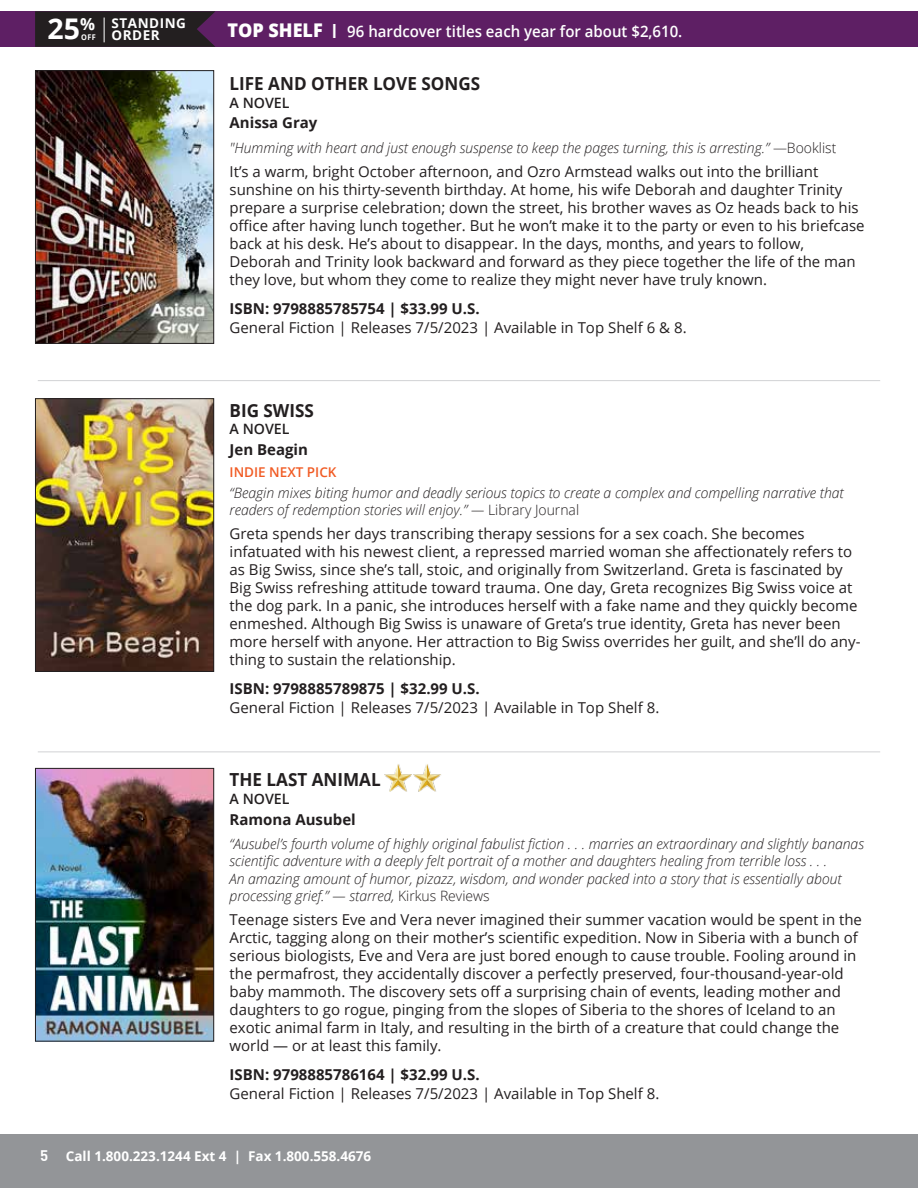
<style>
.page{position:relative;width:918px;height:1188px;background:#fff}
.page>*{position:absolute;margin:0;border:0;box-sizing:border-box;transform-origin:0 0}
.t1{font:700 28.5px "Open Sans";color:#fff}
.t2{font:700 18px "Open Sans";color:#231f20;scale:.95 1}
.t3{font:600 15.75px "Open Sans";color:#fff;scale:.95 1}
.t4{font:15px/18px "Open Sans";color:#231f20}
.t5{font:700 15px "Open Sans";color:#231f20}
.t6{font:italic 300 14.25px/17.2px "Open Sans";color:#231f20}
.t7{font:600 14.25px "Open Sans";color:#231f20}
.t8{font:700 13.5px "Open Sans";color:#fff}
.t9{font:700 13.5px/12px "Open Sans";letter-spacing:.04em;color:#fff}
.t10{font:600 13.5px "Open Sans";color:#f15b24}
.s1{font-weight:800;font-size:18.9px}
.s2{font-size:19.5px}
.s3{font-size:7.8px}
.s4{font-style:normal}
.s5{font-family:"DIN Offc";font-size:15px}
</style>
<div class="page">
<div style="left:0;top:1134px;width:918px;height:54px;background:#939598"></div>
<div style="left:0;top:11px;width:918px;height:36px;background:#5e1f64"></div>
<svg style="left:35px;top:11px;width:180px;height:36px;background:#271f25"></svg>
<img style="left:37px;top:400px;width:175px;height:270px">
<div style="left:35px;top:398px;width:179px;height:274px;border:1px solid #231f20"></div>
<img style="left:37px;top:770px;width:175px;height:270px">
<div style="left:35px;top:768px;width:179px;height:274px;border:1px solid #231f20"></div>
<hr style="left:38px;top:380px;width:842px;height:1px;background:#d1d2d4">
<img style="left:37px;top:72px;width:175px;height:270px">
<div style="left:35px;top:70px;width:179px;height:274px;border:1px solid #231f20"></div>
<hr style="left:38px;top:752px;width:842px;height:1px;background:#d1d2d4">
<img style="left:384px;top:764px;width:57px;height:28px">
<h1 class="t1" style="left:47px;top:9px;width:49px">25<sup>%</sup></h1>
<p class="t3" style="left:228px;top:20px;width:480px"><span class="s1">TOP SHELF</span> <span class="s2">I</span> 96 hardcover titles each year for about $2,610.</p>
<p class="t9" style="left:81px;top:17px;width:106px;text-indent:30px">STANDING<br><span class="s3">OFF</span> ORDER</p>
<p class="t2" style="left:230px;top:71px;width:265px">LIFE AND OTHER LOVE SONGS</p>
<p class="t7" style="left:230px;top:93px;width:62px">A NOVEL</p>
<p class="t5" style="left:230px;top:112px;width:89px">Anissa Gray</p>
<p class="t6" style="left:230px;top:138px;width:608px">"Humming with heart and just enough suspense to keep the pages turning, this is arresting.” <span class="s4">—Booklist</span></p>
<p class="t4" style="left:230px;top:162px;width:637px">It’s a warm, bright October afternoon, and Ozro Armstead walks out into the brilliant sunshine on his thirty-seventh birthday. At home, his wife Deborah and daughter Trinity prepare a surprise celebration; down the street, his brother waves as Oz heads back to his office after having lunch together. But he won’t make it to the party or even to his briefcase back at his desk. He’s about to disappear. In the days, months, and years to follow, Deborah and Trinity look backward and forward as they piece together the life of the man they love, but whom they come to realize they might never have truly known.</p>
<p class="t5" style="left:230px;top:298px;width:252px">ISBN: 9798885785754 | $33.99 U.S.</p>
<p class="t4" style="left:230px;top:318px;width:459px">General Fiction | Releases 7/5/2023 | Available in Top Shelf 6 &amp; 8.</p>
<p class="t2" style="left:230px;top:397px;width:90px">BIG SWISS</p>
<p class="t7" style="left:230px;top:419px;width:62px">A NOVEL</p>
<p class="t5" style="left:230px;top:439px;width:80px">Jen Beagin</p>
<p class="t10" style="left:230px;top:463px;width:109px">INDIE NEXT PICK</p>
<p class="t6" style="left:230px;top:483px;width:616px">“Beagin mixes biting humor and deadly serious topics to create a complex and compelling narrative that readers of redemption stories will enjoy.” — <span class="s4">Library Journal</span></p>
<p class="t4" style="left:230px;top:524px;width:632px">Greta spends her days transcribing therapy sessions for a sex coach. She becomes infatuated with his newest client, a repressed married woman she affectionately refers to as Big Swiss, since she’s tall, stoic, and originally from Switzerland. Greta is fascinated by Big Swiss refreshing attitude toward trauma. One day, Greta recognizes Big Swiss voice at the dog park. In a panic, she introduces herself with a fake name and they quickly become enmeshed. Although Big Swiss is unaware of Greta’s true identity, Greta has never been more herself with anyone. Her attraction to Big Swiss overrides her guilt, and she’ll do any&shy;thing to sustain the relationship.</p>
<p class="t5" style="left:230px;top:678px;width:252px">ISBN: 9798885789875 | $32.99 U.S.</p>
<p class="t4" style="left:230px;top:698px;width:431px">General Fiction | Releases 7/5/2023 | Available in Top Shelf 8.</p>
<p class="t2" style="left:230px;top:767px;width:161px">THE LAST ANIMAL</p>
<p class="t7" style="left:230px;top:789px;width:62px">A NOVEL</p>
<p class="t5" style="left:230px;top:809px;width:128px">Ramona Ausubel</p>
<p class="t6" style="left:230px;top:835px;width:636px">“Ausubel’s fourth volume of highly original fabulist fiction . . . marries an extraordinary and slightly bananas scientific adventure with a deeply felt portrait of a mother and daughters healing from terrible loss . . .<br>An amazing amount of humor, pizazz, wisdom, and wonder packed into a story that is essentially about processing grief.” — starred, <span class="s4">Kirkus Reviews</span></p>
<p class="t4" style="left:230px;top:910px;width:634px">Teenage sisters Eve and Vera never imagined their summer vacation would be spent in the Arctic, tagging along on their mother’s scientific expedition. Now in Siberia with a bunch of serious biologists, Eve and Vera are just bored enough to cause trouble. Fooling around in the permafrost, they accidentally discover a perfectly preserved, four-thousand-year-old baby mammoth. The discovery sets off a surprising chain of events, leading mother and daughters to go rogue, pinging from the slopes of Siberia to the shores of Iceland to an exotic animal farm in Italy, and resulting in the birth of a creature that could change the world — or at least this family.</p>
<p class="t5" style="left:230px;top:1064px;width:252px">ISBN: 9798885786164 | $32.99 U.S.</p>
<p class="t4" style="left:230px;top:1084px;width:431px">General Fiction | Releases 7/5/2023 | Available in Top Shelf 8.</p>
<p class="t8" style="left:40px;top:1146px;width:333px"><span class="s5">5</span> Call 1.800.223.1244 Ext 4 | Fax 1.800.558.4676</p>
</div>
